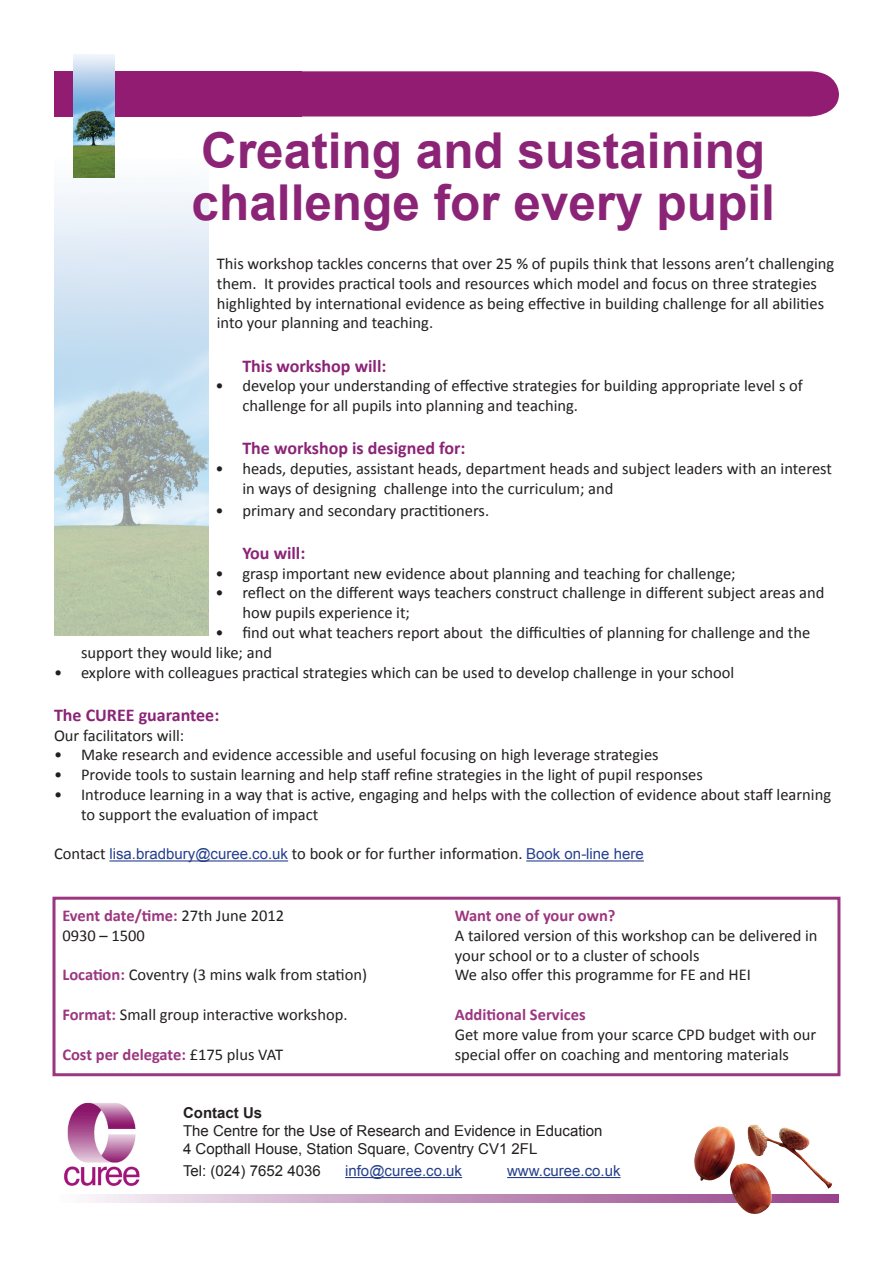
<style>
.page{position:relative;width:893px;height:1263px;background:#fff}
.page>*{position:absolute;margin:0;border:0;box-sizing:border-box;transform-origin:0 0}
.t1{font:700 49.5px/52.5px "Arial";color:#8b2476}
.Paragraph_Style_1{font:700 18px "Calibri";color:#8b2476}
.Paragraph_Style_1-2{font:16.5px/19.8px "Calibri";color:#231f20}
.t2{font:700 16.5px "Calibri";color:#9c3680}
.t3{font:15px "Arial";color:#231f20}
.t4{font:15px "Arial";color:#253f8e}
.t5{font:700 15px "Arial";color:#231f20}
.s1{font-family:"Calibri";font-size:16.5px;color:#231f20}
.s2{font-weight:400;color:#231f20}
.s3{font-weight:700;color:#9c3680}
</style>
<div class="page">
<img style="left:64px;top:1102px;width:76px;height:84px">
<div style="left:52px;top:897px;width:788px;height:179px;border:3px solid #9c3680"></div>
<img style="left:54px;top:158px;width:154px;height:477px">
<div style="left:302px;top:71px;width:537px;height:46px;background:#921c72"></div>
<div style="left:54px;top:71px;width:248px;height:46px;background:#921c72"></div>
<img style="left:74px;top:54px;width:41px;height:124px">
<svg style="left:88px;top:1195px;width:751px;height:7px;background:#cba4c6"></svg>
<img style="left:693px;top:1124px;width:139px;height:90px">
<hr style="left:345px;top:1177px;width:117px;height:1px;background:#253f8e">
<hr style="left:507px;top:1177px;width:113px;height:1px;background:#253f8e">
<hr style="left:109px;top:860px;width:179px;height:1px;background:#253f8e">
<hr style="left:526px;top:860px;width:118px;height:1px;background:#253f8e">
<p class="t1" style="left:192px;top:125px;width:585px">Creating and sustaining challenge for every pupil</p>
<p class="Paragraph_Style_1-2" style="left:217px;top:254px;width:619px">This workshop tackles concerns that over 25 % of pupils think that lessons aren’t challenging them. It provides practical tools and resources which model and focus on three strategies highlighted by international evidence as being effective in building challenge for all abilities into your planning and teaching.</p>
<p class="Paragraph_Style_1" style="left:242px;top:354px;width:146px">This workshop will:</p>
<p class="Paragraph_Style_1-2" style="left:242px;top:376px;width:562px">develop your understanding of effective strategies for building appropriate level s of challenge for all pupils into planning and teaching.</p>
<p class="Paragraph_Style_1" style="left:242px;top:437px;width:225px">The workshop is designed for:</p>
<p class="Paragraph_Style_1-2" style="left:242px;top:459px;width:591px">heads, deputies, assistant heads, department heads and subject leaders with an interest in ways of designing challenge into the curriculum; and</p>
<p class="Paragraph_Style_1-2" style="left:242px;top:500px;width:248px">primary and secondary practitioners.</p>
<p class="Paragraph_Style_1" style="left:242px;top:541px;width:64px">You will:</p>
<p class="Paragraph_Style_1-2" style="left:242px;top:563px;width:495px">grasp important new evidence about planning and teaching for challenge;</p>
<p class="Paragraph_Style_1-2" style="left:242px;top:583px;width:584px">reflect on the different ways teachers construct challenge in different subject areas and how pupils experience it;</p>
<p class="Paragraph_Style_1-2" style="left:81px;top:623px;width:731px;text-indent:161px">find out what teachers report about the difficulties of planning for challenge and the support they would like; and</p>
<p class="Paragraph_Style_1-2" style="left:81px;top:662px;width:655px">explore with colleagues practical strategies which can be used to develop challenge in your school</p>
<p class="Paragraph_Style_1" style="left:54px;top:703px;width:167px">The CUREE guarantee:</p>
<p class="Paragraph_Style_1-2" style="left:54px;top:725px;width:132px">Our facilitators will:</p>
<p class="Paragraph_Style_1-2" style="left:81px;top:745px;width:579px">Make research and evidence accessible and useful focusing on high leverage strategies</p>
<p class="Paragraph_Style_1-2" style="left:81px;top:765px;width:623px">Provide tools to sustain learning and help staff refine strategies in the light of pupil responses</p>
<p class="Paragraph_Style_1-2" style="left:81px;top:785px;width:752px">Introduce learning in a way that is active, engaging and helps with the collection of evidence about staff learning to support the evaluation of impact</p>
<p class="t4" style="left:54px;top:844px;width:591px"><span class="s1">Contact</span> lisa.bradbury@curee.co.uk <span class="s1">to book or for further information.</span> Book on-line here</p>
<p class="Paragraph_Style_1-2" style="left:215px;top:376px;width:10px">•</p>
<p class="Paragraph_Style_1-2" style="left:215px;top:459px;width:10px">•</p>
<p class="Paragraph_Style_1-2" style="left:215px;top:500px;width:10px">•</p>
<p class="Paragraph_Style_1-2" style="left:215px;top:563px;width:10px">• •</p>
<p class="Paragraph_Style_1-2" style="left:215px;top:623px;width:10px">•</p>
<p class="Paragraph_Style_1-2" style="left:54px;top:662px;width:10px">•</p>
<p class="Paragraph_Style_1-2" style="left:54px;top:745px;width:10px;text-align:justify">• • •</p>
<p class="t2" style="left:62px;top:905px;width:223px">Event date/time: <span class="s2">27th June 2012</span></p>
<p class="Paragraph_Style_1-2" style="left:62px;top:925px;width:84px">0930 – 1500</p>
<p class="Paragraph_Style_1-2" style="left:62px;top:965px;width:306px"><span class="s3">Location:</span> Coventry (3 mins walk from station)</p>
<p class="Paragraph_Style_1-2" style="left:62px;top:1005px;width:287px"><span class="s3">Format:</span> Small group interactive workshop.</p>
<p class="t2" style="left:62px;top:1043px;width:222px">Cost per delegate: <span class="s2">£175 plus VAT</span></p>
<p class="t2" style="left:455px;top:905px;width:162px">Want one of your own?</p>
<p class="Paragraph_Style_1-2" style="left:455px;top:925px;width:364px">A tailored version of this workshop can be delivered in your school or to a cluster of schools</p>
<p class="Paragraph_Style_1-2" style="left:455px;top:965px;width:298px">We also offer this programme for FE and HEI</p>
<p class="t2" style="left:455px;top:1004px;width:132px">Additional Services</p>
<p class="Paragraph_Style_1-2" style="left:455px;top:1024px;width:363px">Get more value from your scarce CPD budget with our special offer on coaching and mentoring materials</p>
<p class="t5" style="left:183px;top:1103px;width:81px">Contact Us</p>
<p class="t3" style="left:183px;top:1121px;width:421px">The Centre for the Use of Research and Evidence in Education</p>
<p class="t3" style="left:183px;top:1139px;width:356px">4 Copthall House, Station Square, Coventry CV1 2FL</p>
<p class="t3" style="left:183px;top:1161px;width:139px">Tel: (024) 7652 4036</p>
<p class="t4" style="left:345px;top:1161px;width:118px">info@curee.co.uk</p>
<p class="t4" style="left:507px;top:1161px;width:115px">www.curee.co.uk</p>
</div>
